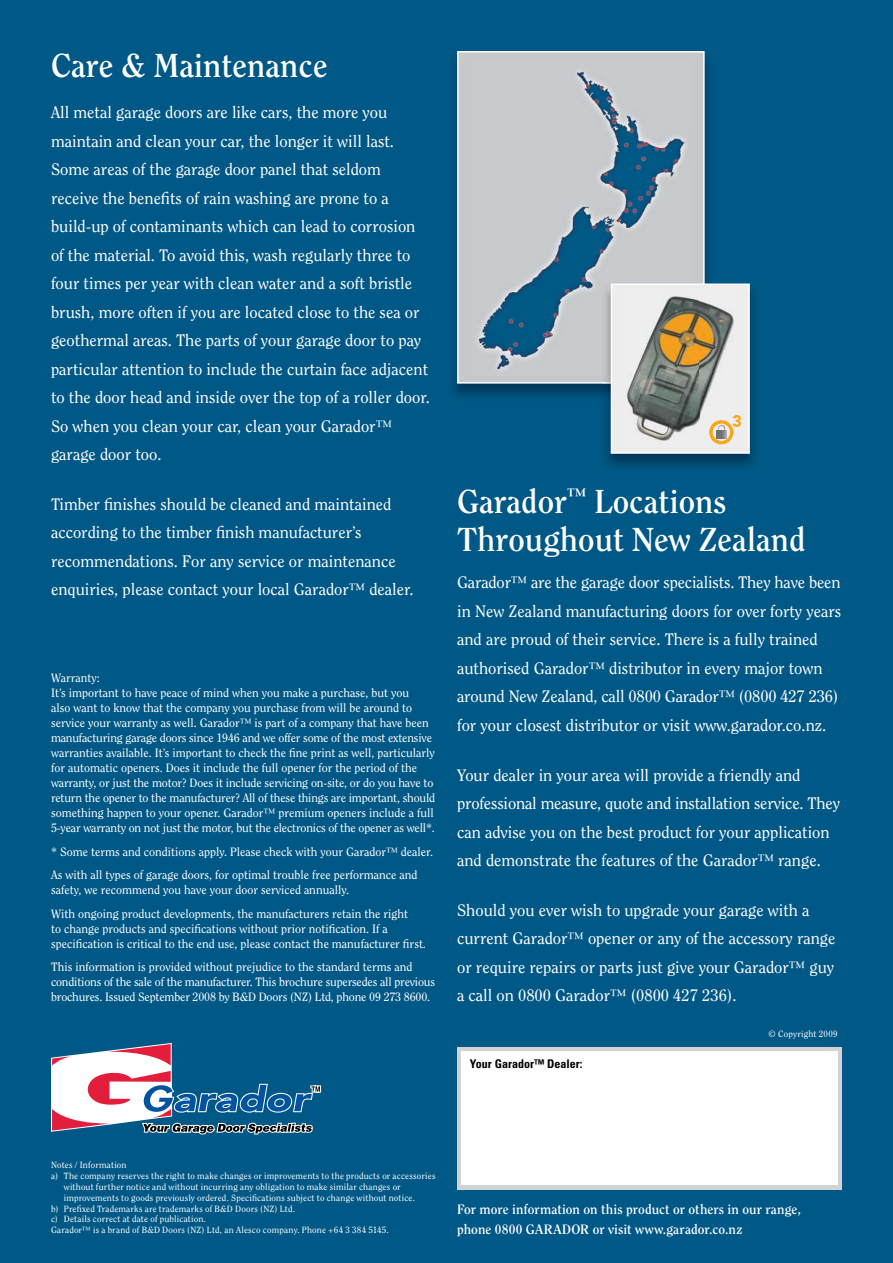
<style>
.page{position:relative;width:893px;height:1263px;background:#005886}
.page>*{position:absolute;margin:0;border:0;box-sizing:border-box;transform-origin:0 0}
.t1{font:700 33px/38.5px "Clearface";color:#fff}
.t2{font:16.5px/28.5px "Clearface";color:#fff}
.t3{font:700 13.5px/19.5px "Clearface";letter-spacing:.005em;color:#fff}
.t4{font:12px/15px "Clearface";color:#fff}
.t5{font:700 condensed 12px "Univers";color:#000}
.t6{font:9px "Clearface";letter-spacing:.02em;color:#fff}
</style>
<div class="page">
<svg style="left:457px;top:51px;width:248px;height:333px;background:#a9b8c1"></svg>
<img style="left:606px;top:283px;width:148px;height:183px">
<img style="left:601px;top:283px;width:104px;height:101px">
<div style="left:457px;top:1047px;width:385px;height:142px;background:#d1d3d4"></div>
<div style="left:461px;top:1051px;width:377px;height:134px;background:#fff"></div>
<svg style="left:51px;top:1043px;width:270px;height:91px"></svg>
<svg style="left:611px;top:284px;width:139px;height:170px;background:#c0bcb0"></svg>
<p class="t1" style="left:51px;top:48px;width:278px">Care &amp; Maintenance</p>
<p class="t2" style="left:51px;top:99px;width:380px">All metal garage doors are like cars, the more you maintain and clean your car, the longer it will last.<br>Some areas of the garage door panel that seldom receive the benefits of rain washing are prone to a build-up of contaminants which can lead to corrosion of the material. To avoid this, wash regularly three to four times per year with clean water and a soft bristle brush, more often if you are located close to the sea or geothermal areas. The parts of your garage door to pay particular attention to include the curtain face adjacent to the door head and inside over the top of a roller door.<br>So when you clean your car, clean your Garador™ garage door too.</p>
<p class="t2" style="left:51px;top:491px;width:364px">Timber finishes should be cleaned and maintained according to the timber finish manufacturer’s recommendations. For any service or maintenance enquiries, please contact your local Garador™ dealer.</p>
<p class="t4" style="left:51px;top:671px;width:386px">Warranty:<br>It’s important to have peace of mind when you make a purchase, but you<br>also want to know that the company you purchase from will be around to service your warranty as well. Garador™ is part of a company that have been manufacturing garage doors since 1946 and we offer some of the most extensive warranties available. It’s important to check the fine print as well, particularly for automatic openers. Does it include the full opener for the period of the warranty, or just the motor? Does it include servicing on-site, or do you have to return the opener to the manufacturer? All of these things are important, should something happen to your opener. Garador™ premium openers include a full 5-year warranty on not just the motor, but the electronics of the opener as well*.</p>
<p class="t4" style="left:51px;top:841px;width:383px;line-height:23.5px">* Some terms and conditions apply. Please check with your Garador™ dealer.<br>As with all types of garage doors, for optimal trouble free performance and</p>
<p class="t4" style="left:51px;top:879px;width:358px;line-height:23.5px">safety, we recommend you have your door serviced annually.<br>With ongoing product developments, the manufacturers retain the right</p>
<p class="t4" style="left:51px;top:922px;width:376px">to change products and specifications without prior notification. If a specification is critical to the end use, please contact the manufacturer first.</p>
<p class="t4" style="left:51px;top:960px;width:386px">This information is provided without prejudice to the standard terms and conditions of the sale of the manufacturer. This brochure supersedes all previous brochures. Issued September 2008 by B&amp;D Doors (NZ) Ltd, phone 09 273 8600.</p>
<p class="t1" style="left:457px;top:484px;width:350px">Garador<sup>™</sup> Locations<br>Throughout New Zealand</p>
<p class="t2" style="left:457px;top:569px;width:386px">Garador™ are the garage door specialists. They have been in New Zealand manufacturing doors for over forty years and are proud of their service. There is a fully trained authorised Garador™ distributor in every major town around New Zealand, call 0800 Garador™ (0800 427 236) for your closest distributor or visit www.garador.co.nz.</p>
<p class="t2" style="left:457px;top:762px;width:384px">Your dealer in your area will provide a friendly and professional measure, quote and installation service. They can advise you on the best product for your application and demonstrate the features of the Garador™ range.</p>
<p class="t2" style="left:457px;top:897px;width:380px">Should you ever wish to upgrade your garage with a current Garador™ opener or any of the accessory range or require repairs or parts just give your Garador™ guy a call on 0800 Garador™ (0800 427 236).</p>
<p class="t5" style="left:470px;top:1059px;width:114px">Your Garador™ Dealer:</p>
<p class="t6" style="left:769px;top:1030px;width:71px">© Copyright 2009</p>
<p class="t6" style="left:51px;top:1161px;width:77px">Notes / Information</p>
<p class="t6" style="left:51px;top:1172px;width:386px">a) The company reserves the right to make changes or improvements to the products or accessories</p>
<p class="t6" style="left:64px;top:1183px;width:338px">without further notice and without incurring any obligation to make similar changes or</p>
<p class="t6" style="left:64px;top:1194px;width:353px">improvements to goods previously ordered. Specifications subject to change without notice.</p>
<p class="t6" style="left:51px;top:1205px;width:246px">b) Prefixed Trademarks are trademarks of B&amp;D Doors (NZ) Ltd.</p>
<p class="t6" style="left:51px;top:1215px;width:156px">c) Details correct at date of publication.</p>
<p class="t6" style="left:51px;top:1226px;width:339px">Garador™ is a brand of B&amp;D Doors (NZ) Ltd, an Alesco company. Phone +64 3 384 5145.</p>
<p class="t3" style="left:457px;top:1200px;width:345px">For more information on this product or others in our range, phone 0800 GARADOR or visit www.garador.co.nz</p>
</div>
